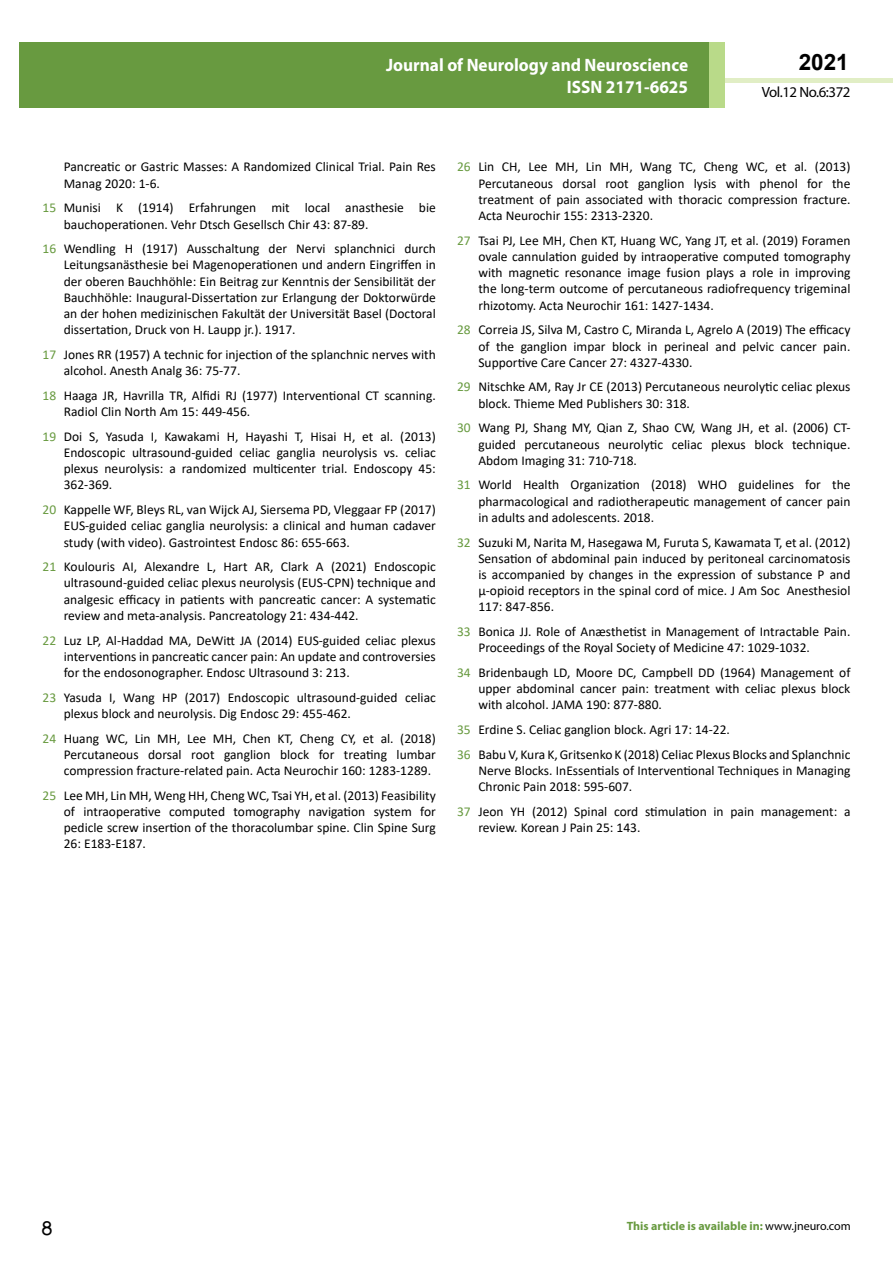
<style>
.page{position:relative;width:893px;height:1263px;background:#fff}
.page>*{position:absolute;margin:0;border:0;box-sizing:border-box;transform-origin:0 0}
.t1{font:25.5px "Tunga";color:#000}
.t2{font:700 22.5px "Arial";color:#000}
.t3{font:700 18px/21.6px "Myriad Pro";color:#fff;text-align:right;scale:.96 1}
.t4{font:14.85px "Myriad Pro";letter-spacing:-.03em;color:#000}
.t5{font:13.5px/16.2px "Calibri";color:#000;text-align:justify}
.t6{font:700 12px "Myriad Pro";color:#689a40}
.s1{color:#689a40}
.s2{font-weight:400;color:#000}
</style>
<div class="page">
<hr style="left:725px;top:78px;width:168px;height:4px;background:#e1eec5">
<div style="left:19px;top:42px;width:690px;height:66px;background:#689a40"></div>
<div style="left:709px;top:42px;width:16px;height:66px;background:#b9da89"></div>
<h3 class="t3" style="left:386px;top:54px;width:316px">Journal of Neurology and Neuroscience<br>ISSN 2171-6625</h3>
<h3 class="t3" style="left:517px;top:53px;width:198px">ARCHIVOS DE MEDICINA<br>ISSN 1698-9465</h3>
<h2 class="t2" style="left:799px;top:46px;width:52px">2021</h2>
<p class="t4" style="left:762px;top:83px;width:90px">Vol.12 No.6:372</p>
<p class="t5" style="left:64px;top:159px;width:374px">Pancreatic or Gastric Masses: A Randomized Clinical Trial. Pain Res<br>Manag 2020: 1-6.</p>
<p class="t5" style="left:64px;top:199px;width:374px;text-indent:-21px"><span class="s1">15</span> Munisi K (1914) Erfahrungen mit local anasthesie bie bauchoperationen. Vehr Dtsch Gesellsch Chir 43: 87-89.</p>
<p class="t5" style="left:64px;top:240px;width:374px;text-indent:-21px"><span class="s1">16</span> Wendling H (1917) Ausschaltung der Nervi splanchnici durch Leitungsanästhesie bei Magenoperationen und andern Eingriffen in der oberen Bauchhöhle: Ein Beitrag zur Kenntnis der Sensibilität der Bauchhöhle: Inaugural-Dissertation zur Erlangung der Doktorwürde an der hohen medizinischen Fakultät der Universität Basel (Doctoral dissertation, Druck von H. Laupp jr.). 1917.</p>
<p class="t5" style="left:64px;top:346px;width:374px;text-indent:-21px"><span class="s1">17</span> Jones RR (1957) A technic for injection of the splanchnic nerves with alcohol. Anesth Analg 36: 75-77.</p>
<p class="t5" style="left:64px;top:387px;width:374px;text-indent:-21px"><span class="s1">18</span> Haaga JR, Havrilla TR, Alfidi RJ (1977) Interventional CT scanning.<br>Radiol Clin North Am 15: 449-456.</p>
<p class="t5" style="left:64px;top:428px;width:374px;text-indent:-21px"><span class="s1">19</span> Doi S, Yasuda I, Kawakami H, Hayashi T, Hisai H, et al. (2013)<br>Endoscopic ultrasound-guided celiac ganglia neurolysis vs. celiac plexus neurolysis: a randomized multicenter trial. Endoscopy 45:<br>362-369.</p>
<p class="t5" style="left:64px;top:501px;width:374px;text-indent:-21px"><span class="s1">20</span> Kappelle WF, Bleys RL, van Wijck AJ, Siersema PD, Vleggaar FP (2017)<br>EUS-guided celiac ganglia neurolysis: a clinical and human cadaver study (with video). Gastrointest Endosc 86: 655-663.</p>
<p class="t5" style="left:64px;top:558px;width:374px;text-indent:-21px"><span class="s1">21</span> Koulouris AI, Alexandre L, Hart AR, Clark A (2021) Endoscopic ultrasound-guided celiac plexus neurolysis (EUS-CPN) technique and analgesic efficacy in patients with pancreatic cancer: A systematic review and meta-analysis. Pancreatology 21: 434-442.</p>
<p class="t5" style="left:64px;top:632px;width:374px;text-indent:-21px"><span class="s1">22</span> Luz LP, Al-Haddad MA, DeWitt JA (2014) EUS-guided celiac plexus interventions in pancreatic cancer pain: An update and controversies for the endosonographer. Endosc Ultrasound 3: 213.</p>
<p class="t5" style="left:64px;top:689px;width:374px;text-indent:-21px"><span class="s1">23</span> Yasuda I, Wang HP (2017) Endoscopic ultrasound‐guided celiac plexus block and neurolysis. Dig Endosc 29: 455-462.</p>
<p class="t5" style="left:64px;top:730px;width:374px;text-indent:-21px"><span class="s1">24</span> Huang WC, Lin MH, Lee MH, Chen KT, Cheng CY, et al. (2018)<br>Percutaneous dorsal root ganglion block for treating lumbar compression fracture-related pain. Acta Neurochir 160: 1283-1289.</p>
<p class="t5" style="left:64px;top:787px;width:374px;text-indent:-21px"><span class="s1">25</span> Lee MH, Lin MH, Weng HH, Cheng WC, Tsai YH, et al. (2013) Feasibility of intraoperative computed tomography navigation system for pedicle screw insertion of the thoracolumbar spine. Clin Spine Surg 26: E183-E187.</p>
<p class="t5" style="left:478px;top:159px;width:374px;text-indent:-21px"><span class="s1">26</span> Lin CH, Lee MH, Lin MH, Wang TC, Cheng WC, et al. (2013)<br>Percutaneous dorsal root ganglion lysis with phenol for the treatment of pain associated with thoracic compression fracture.<br>Acta Neurochir 155: 2313-2320.</p>
<p class="t5" style="left:478px;top:232px;width:374px;text-indent:-21px"><span class="s1">27</span> Tsai PJ, Lee MH, Chen KT, Huang WC, Yang JT, et al. (2019) Foramen ovale cannulation guided by intraoperative computed tomography with magnetic resonance image fusion plays a role in improving the long-term outcome of percutaneous radiofrequency trigeminal rhizotomy. Acta Neurochir 161: 1427-1434.</p>
<p class="t5" style="left:478px;top:321px;width:374px;text-indent:-21px"><span class="s1">28</span> Correia JS, Silva M, Castro C, Miranda L, Agrelo A (2019) The efficacy of the ganglion impar block in perineal and pelvic cancer pain.<br>Supportive Care Cancer 27: 4327-4330.</p>
<p class="t5" style="left:478px;top:378px;width:374px;text-indent:-21px"><span class="s1">29</span> Nitschke AM, Ray Jr CE (2013) Percutaneous neurolytic celiac plexus block. Thieme Med Publishers 30: 318.</p>
<p class="t5" style="left:478px;top:419px;width:374px;text-indent:-21px"><span class="s1">30</span> Wang PJ, Shang MY, Qian Z, Shao CW, Wang JH, et al. (2006) CT&shy;guided percutaneous neurolytic celiac plexus block technique.<br>Abdom Imaging 31: 710-718.</p>
<p class="t5" style="left:478px;top:476px;width:374px;text-indent:-21px"><span class="s1">31</span> World Health Organization (2018) WHO guidelines for the pharmacological and radiotherapeutic management of cancer pain in adults and adolescents. 2018.</p>
<p class="t5" style="left:478px;top:534px;width:374px;text-indent:-21px"><span class="s1">32</span> Suzuki M, Narita M, Hasegawa M, Furuta S, Kawamata T, et al. (2012)<br>Sensation of abdominal pain induced by peritoneal carcinomatosis is accompanied by changes in the expression of substance P and μ-opioid receptors in the spinal cord of mice. J Am Soc Anesthesiol 117: 847-856.</p>
<p class="t5" style="left:478px;top:623px;width:374px;text-indent:-21px"><span class="s1">33</span> Bonica JJ. Role of Anæsthetist in Management of Intractable Pain.<br>Proceedings of the Royal Society of Medicine 47: 1029-1032.</p>
<p class="t5" style="left:478px;top:664px;width:374px;text-indent:-21px"><span class="s1">34</span> Bridenbaugh LD, Moore DC, Campbell DD (1964) Management of upper abdominal cancer pain: treatment with celiac plexus block with alcohol. JAMA 190: 877-880.</p>
<p class="t5" style="left:457px;top:717px;width:395px;line-height:24.8px"><span class="s1">35</span> Erdine S. Celiac ganglion block. Agri 17: 14-22.<br><span class="s1">36</span> Babu V, Kura K, Gritsenko K (2018) Celiac Plexus Blocks and Splanchnic</p>
<p class="t5" style="left:478px;top:762px;width:374px">Nerve Blocks. InEssentials of Interventional Techniques in Managing<br>Chronic Pain 2018: 595-607.</p>
<p class="t5" style="left:478px;top:803px;width:374px;text-indent:-21px"><span class="s1">37</span> Jeon YH (2012) Spinal cord stimulation in pain management: a review. Korean J Pain 25: 143.</p>
<h1 class="t1" style="left:41px;top:1211px;width:13px">8</h1>
<p class="t6" style="left:627px;top:1218px;width:225px">This article is available in: <span class="s2">www.jneuro.com</span></p>
</div>
